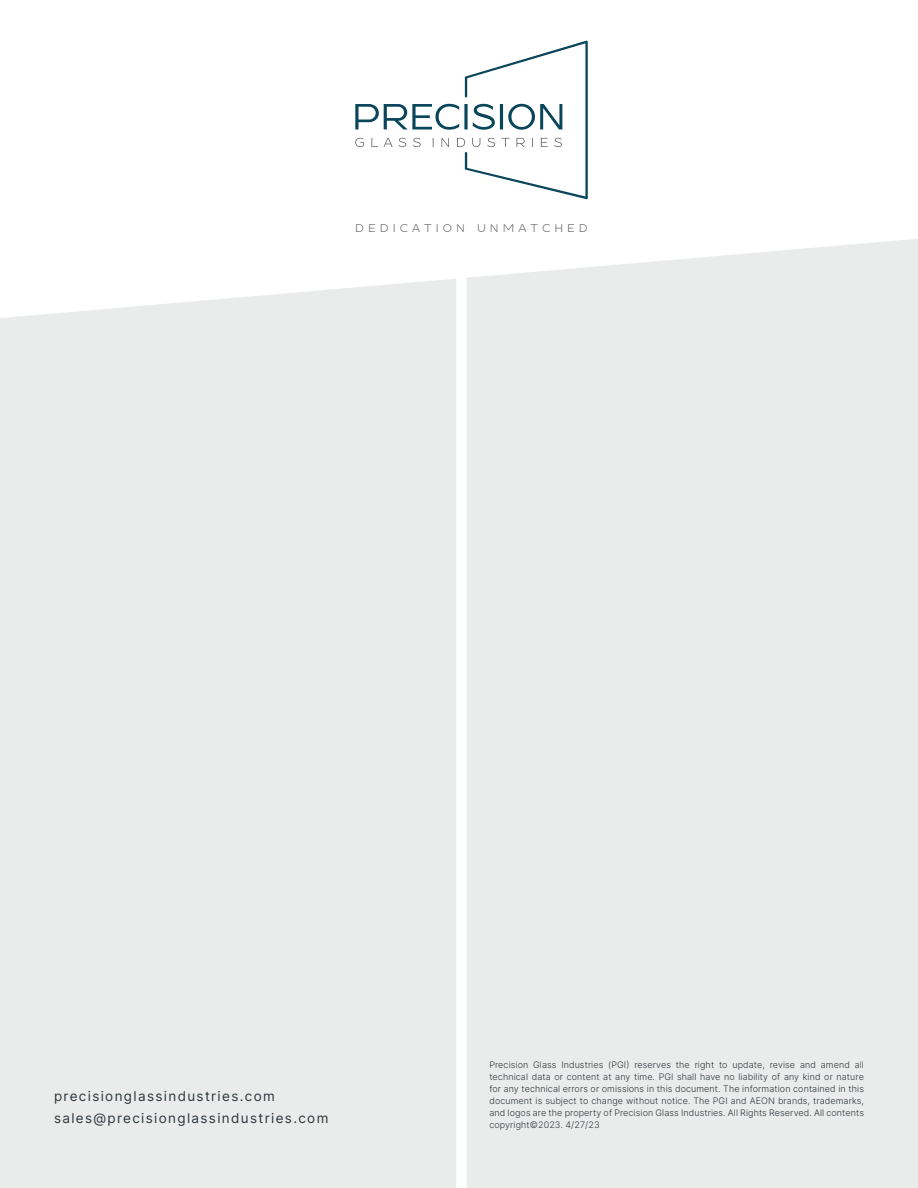
<style>
.page{position:relative;width:918px;height:1188px;background:#fff}
.page>*{position:absolute;margin:0;border:0;box-sizing:border-box;transform-origin:0 0}
.t1{font:13.5px/22.5px "Inter";letter-spacing:.1em;color:#2d363a}
.t2{font:11.1px "Resamitz";color:#585a5b}
.t3{font:300 9px/12px "Inter";letter-spacing:.01em;color:#2d363a;text-align:justify}
</style>
<div class="page">
<div style="left:467px;top:239px;width:451px;height:949px;background:#eaeceb"></div>
<div style="left:0;top:279px;width:456px;height:909px;background:#eaeceb"></div>
<svg style="left:355px;top:41px;width:233px;height:158px"></svg>
<p class="t2" style="left:355px;top:221px;width:234px">D E D I C A T I O N U N M A T C H E D</p>
<h1 class="t1" style="left:54px;top:1086px;width:276px">precisionglassindustries.com sales@precisionglassindustries.com</h1>
<p class="t3" style="left:489px;top:1059px;width:376px">Precision Glass Industries (PGI) reserves the right to update, revise and amend all technical data or content at any time. PGI shall have no liability of any kind or nature for any technical errors or omissions in this document. The information contained in this document is subject to change without notice. The PGI and AEON brands, trademarks, and logos are the property of Precision Glass Industries. All Rights Reserved. All contents copyright©2023. 4/27/23</p>
</div>
